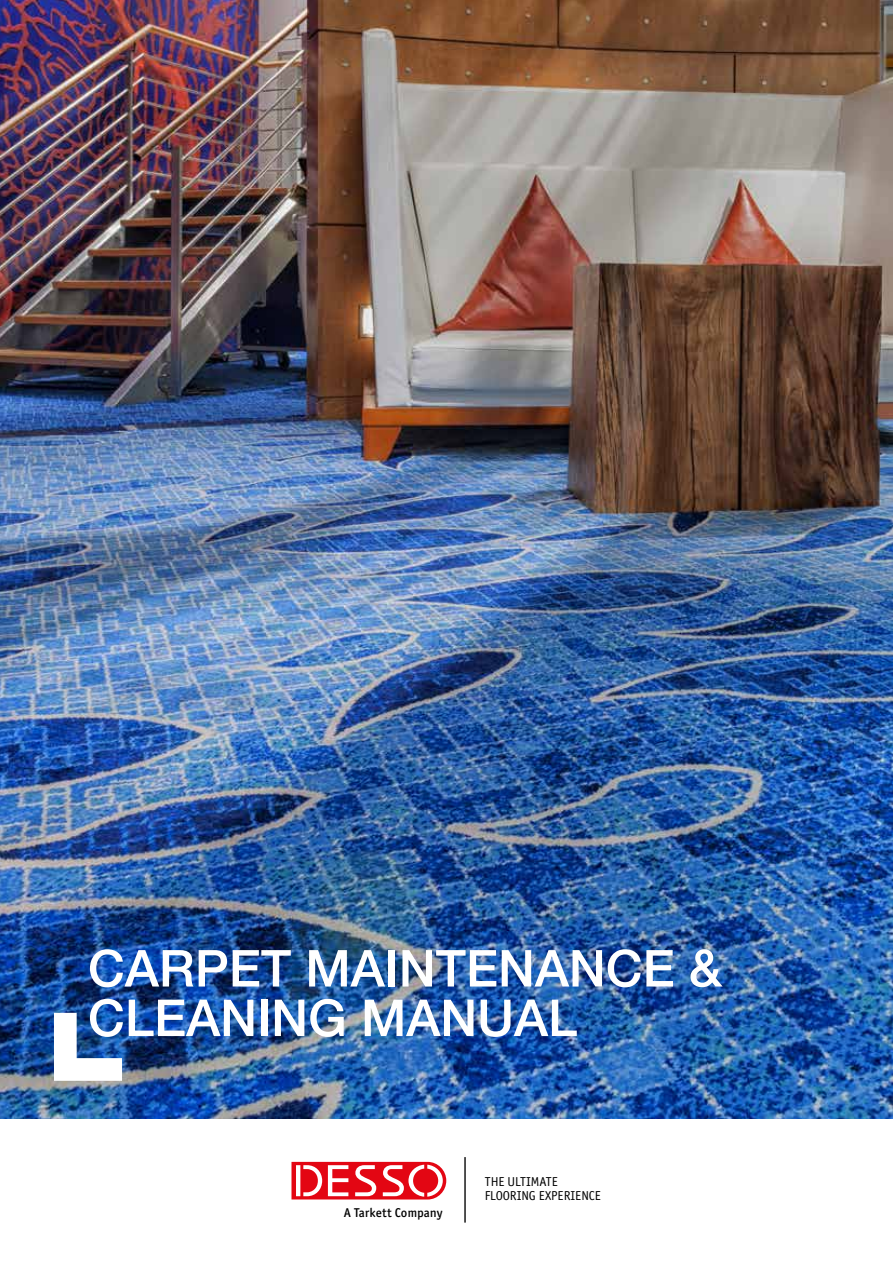
<style>
.page{position:relative;width:893px;height:1263px;background:#fff}
.page>*{position:absolute;margin:0;border:0;box-sizing:border-box;transform-origin:0 0}
.t1{font:500 51px/49.5px "Helvetica Neue";color:#fff}
.t2{font:12.9px/13.4px "Officina Sans Book ITC";letter-spacing:-.01em;color:#000}
.t3{font:12.75px "Officina Sans Medium ITC";color:#000}
</style>
<div class="page">
<img style="left:0;top:0;width:893px;height:1118px">
<svg style="left:291px;top:1162px;width:155px;height:37px"></svg>
<hr style="left:464px;top:1157px;width:2px;height:65px;background:#000">
<svg style="left:54px;top:1013px;width:68px;height:68px"></svg>
<p class="t1" style="left:88px;top:941px;width:635px">CARPET MAINTENANCE &amp;<br>CLEANING MANUAL</p>
<p class="t3" style="left:344px;top:1204px;width:100px">A Tarkett Company</p>
<p class="t2" style="left:485px;top:1175px;width:118px">THE ULTIMATE<br>FLOORING EXPERIENCE</p>
</div>
